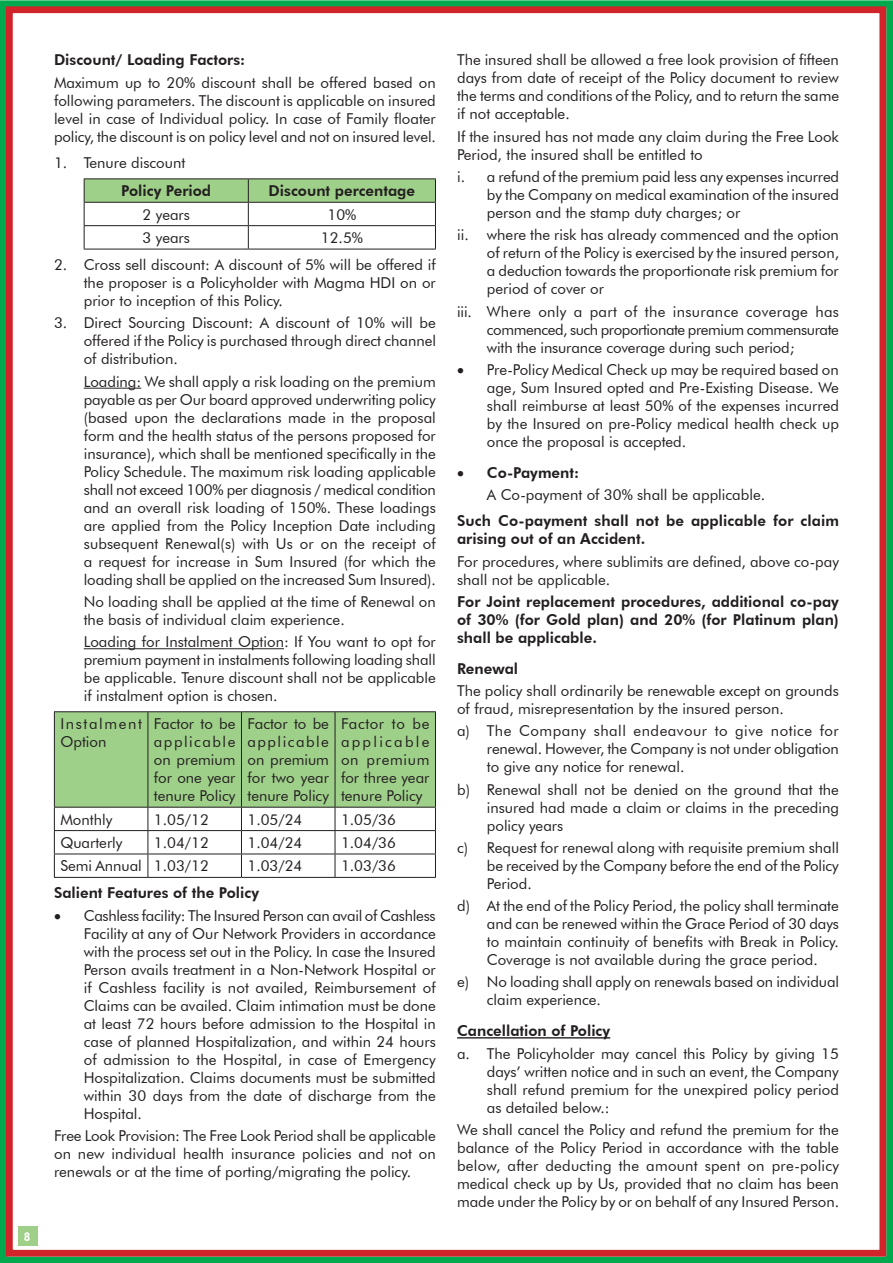
<style>
.page{position:relative;width:893px;height:1263px;background:#fff}
.page>*{position:absolute;margin:0;border:0;box-sizing:border-box;transform-origin:0 0}
.Body_Single{font:15px/18px "Futura BT";color:#231f20;text-align:justify}
.List{font:15px/18px "Futura BT";color:#231f20;text-align:justify}
.List-2{font:800 15px/18px "Futura BT";color:#231f20}
.Default_Text{font:15px/18px "Futura BT";color:#231f20}
.Body_Single-2{font:800 15px "Futura BT";color:#231f20}
.Body_Single-3{font:15px/18px "Futura BT";letter-spacing:.105em;color:#231f20}
.t1{font:800 12px "Futura BT";color:#fff;scale:.9 1}
</style>
<div class="page">
<div style="left:0;top:0;width:893px;height:1263px;border:7px solid #00a84e"></div>
<div style="left:6px;top:6px;width:880px;height:1250px;border:7px solid #d1232a"></div>
<div style="left:18px;top:1226px;width:20px;height:20px;background:#9fd08a"></div>
<hr style="left:84px;top:388px;width:57px;height:1px;background:#231f20">
<hr style="left:84px;top:648px;width:200px;height:1px;background:#231f20">
<hr style="left:84px;top:178px;width:164px;height:1px;background:#231f20">
<hr style="left:248px;top:178px;width:188px;height:1px;background:#231f20">
<svg style="left:84px;top:179px;width:352px;height:70px"></svg>
<hr style="left:84px;top:249px;width:164px;height:1px;background:#231f20">
<hr style="left:248px;top:249px;width:188px;height:1px;background:#231f20">
<hr style="left:54px;top:711px;width:94px;height:1px;background:#231f20">
<hr style="left:148px;top:711px;width:93px;height:1px;background:#231f20">
<hr style="left:241px;top:711px;width:94px;height:1px;background:#231f20">
<hr style="left:335px;top:711px;width:101px;height:1px;background:#231f20">
<svg style="left:54px;top:712px;width:382px;height:165px"></svg>
<hr style="left:54px;top:877px;width:94px;height:1px;background:#231f20">
<hr style="left:148px;top:877px;width:93px;height:1px;background:#231f20">
<hr style="left:241px;top:877px;width:94px;height:1px;background:#231f20">
<hr style="left:335px;top:877px;width:101px;height:1px;background:#231f20">
<hr style="left:457px;top:1037px;width:153px;height:1px;background:#231f20">
<p class="t1" style="left:24px;top:1229px;width:9px">8</p>
<p class="Body_Single-2" style="left:54px;top:51px;width:193px">Discount/ Loading Factors:</p>
<p class="Body_Single" style="left:54px;top:73px;width:383px">Maximum up to 20% discount shall be offered based on following parameters. The discount is applicable on insured level in case of Individual policy. In case of Family floater policy, the discount is on policy level and not on insured level.</p>
<p class="Body_Single" style="left:54px;top:154px;width:133px">1. Tenure discount</p>
<p class="Body_Single-2" style="left:121px;top:182px;width:91px">Policy Period</p>
<p class="Body_Single-2" style="left:269px;top:182px;width:148px">Discount percentage</p>
<p class="Body_Single" style="left:142px;top:205px;width:49px">2 years</p>
<p class="Body_Single" style="left:327px;top:205px;width:30px">10%</p>
<p class="Body_Single" style="left:142px;top:229px;width:49px">3 years</p>
<p class="Body_Single" style="left:321px;top:229px;width:44px">12.5%</p>
<p class="Body_Single" style="left:84px;top:255px;width:354px;text-indent:-30px">2. Cross sell discount: A discount of 5% will be offered if the proposer is a Policyholder with Magma HDI on or prior to inception of this Policy.</p>
<p class="Body_Single" style="left:84px;top:314px;width:354px;text-indent:-30px">3. Direct Sourcing Discount: A discount of 10% will be offered if the Policy is purchased through direct channel of distribution.</p>
<p class="Body_Single" style="left:84px;top:372px;width:354px">Loading: We shall apply a risk loading on the premium payable as per Our board approved underwriting policy (based upon the declarations made in the proposal form and the health status of the persons proposed for insurance), which shall be mentioned specifically in the Policy Schedule. The maximum risk loading applicable shall not exceed 100% per diagnosis / medical condition and an overall risk loading of 150%. These loadings are applied from the Policy Inception Date including subsequent Renewal(s) with Us or on the receipt of a request for increase in Sum Insured (for which the loading shall be applied on the increased Sum Insured).</p>
<p class="Body_Single" style="left:84px;top:592px;width:354px">No loading shall be applied at the time of Renewal on the basis of individual claim experience.</p>
<p class="Body_Single" style="left:84px;top:633px;width:354px">Loading for Instalment Option: If You want to opt for premium payment in instalments following loading shall be applicable. Tenure discount shall not be applicable if instalment option is chosen.</p>
<p class="Body_Single-3" style="left:60px;top:715px;width:83px">Instalment<br>Option</p>
<p class="Body_Single" style="left:154px;top:715px;width:83px">Factor to be applicable on premium for one year tenure Policy</p>
<p class="Body_Single" style="left:247px;top:715px;width:83px">Factor to be applicable on premium for two year tenure Policy</p>
<p class="Body_Single" style="left:341px;top:715px;width:90px">Factor to be applicable on premium for three year tenure Policy</p>
<p class="Body_Single" style="left:60px;top:810px;width:53px">Monthly</p>
<p class="Body_Single" style="left:154px;top:810px;width:56px">1.05/12</p>
<p class="Body_Single" style="left:247px;top:810px;width:56px">1.05/24</p>
<p class="Body_Single" style="left:341px;top:810px;width:56px">1.05/36</p>
<p class="Body_Single" style="left:60px;top:833px;width:64px">Quarterly</p>
<p class="Body_Single" style="left:154px;top:833px;width:56px">1.04/12</p>
<p class="Body_Single" style="left:247px;top:833px;width:56px">1.04/24</p>
<p class="Body_Single" style="left:341px;top:833px;width:56px">1.04/36</p>
<p class="Body_Single" style="left:60px;top:857px;width:83px">Semi Annual</p>
<p class="Body_Single" style="left:154px;top:857px;width:56px">1.03/12</p>
<p class="Body_Single" style="left:247px;top:857px;width:56px">1.03/24</p>
<p class="Body_Single" style="left:341px;top:857px;width:56px">1.03/36</p>
<p class="List-2" style="left:54px;top:884px;width:207px">Salient Features of the Policy</p>
<p class="List" style="left:84px;top:906px;width:354px;text-indent:-30px">• Cashless facility: The Insured Person can avail of Cashless Facility at any of Our Network Providers in accordance with the process set out in the Policy. In case the Insured Person avails treatment in a Non-Network Hospital or if Cashless facility is not availed, Reimbursement of Claims can be availed. Claim intimation must be done at least 72 hours before admission to the Hospital in case of planned Hospitalization, and within 24 hours of admission to the Hospital, in case of Emergency Hospitalization. Claims documents must be submitted within 30 days from the date of discharge from the Hospital.</p>
<p class="Body_Single" style="left:54px;top:1126px;width:383px">Free Look Provision: The Free Look Period shall be applicable on new individual health insurance policies and not on renewals or at the time of porting/migrating the policy.</p>
<p class="Body_Single" style="left:457px;top:51px;width:383px">The insured shall be allowed a free look provision of fifteen days from date of receipt of the Policy document to review the terms and conditions of the Policy, and to return the same if not acceptable.</p>
<p class="Body_Single" style="left:457px;top:127px;width:383px">If the insured has not made any claim during the Free Look<br>Period, the insured shall be entitled to</p>
<p class="Body_Single" style="left:487px;top:167px;width:354px;text-indent:-30px">i. a refund of the premium paid less any expenses incurred by the Company on medical examination of the insured person and the stamp duty charges; or</p>
<p class="Body_Single" style="left:487px;top:226px;width:354px;text-indent:-30px">ii. where the risk has already commenced and the option of return of the Policy is exercised by the insured person, a deduction towards the proportionate risk premium for period of cover or</p>
<p class="Body_Single" style="left:487px;top:302px;width:354px;text-indent:-30px">iii. Where only a part of the insurance coverage has commenced, such proportionate premium commensurate with the insurance coverage during such period;</p>
<p class="List" style="left:487px;top:360px;width:354px;text-indent:-30px">• Pre-Policy Medical Check up may be required based on age, Sum Insured opted and Pre-Existing Disease. We shall reimburse at least 50% of the expenses incurred by the Insured on pre-Policy medical health check up once the proposal is accepted.</p>
<p class="List-2" style="left:457px;top:463px;width:124px">• Co-Payment:</p>
<p class="List" style="left:487px;top:485px;width:280px">A Co-payment of 30% shall be applicable.</p>
<p class="List-2" style="left:457px;top:512px;width:383px">Such Co-payment shall not be applicable for claim arising out of an Accident.</p>
<p class="Body_Single" style="left:457px;top:552px;width:383px">For procedures, where sublimits are defined, above co-pay shall not be applicable.</p>
<p class="List-2" style="left:457px;top:592px;width:383px;text-align:justify">For Joint replacement procedures, additional co-pay of 30% (for Gold plan) and 20% (for Platinum plan) shall be applicable.</p>
<p class="List-2" style="left:457px;top:659px;width:62px">Renewal</p>
<p class="Default_Text" style="left:457px;top:681px;width:383px">The policy shall ordinarily be renewable except on grounds of fraud, misrepresentation by the insured person.</p>
<p class="Body_Single" style="left:487px;top:722px;width:353px;text-indent:-30px">a) The Company shall endeavour to give notice for renewal. However, the Company is not under obligation to give any notice for renewal.</p>
<p class="Body_Single" style="left:487px;top:780px;width:354px;text-indent:-30px">b) Renewal shall not be denied on the ground that the insured had made a claim or claims in the preceding policy years</p>
<p class="Body_Single" style="left:487px;top:838px;width:354px;text-indent:-30px">c) Request for renewal along with requisite premium shall be received by the Company before the end of the Policy Period.</p>
<p class="Body_Single" style="left:487px;top:897px;width:354px;text-indent:-30px">d) At the end of the Policy Period, the policy shall terminate and can be renewed within the Grace Period of 30 days to maintain continuity of benefits with Break in Policy.<br>Coverage is not available during the grace period.</p>
<p class="Body_Single" style="left:487px;top:973px;width:354px;text-indent:-30px">e) No loading shall apply on renewals based on individual claim experience.</p>
<p class="Body_Single-2" style="left:457px;top:1022px;width:155px">Cancellation of Policy</p>
<p class="Body_Single" style="left:487px;top:1044px;width:354px;text-indent:-30px">a. The Policyholder may cancel this Policy by giving 15 days’ written notice and in such an event, the Company shall refund premium for the unexpired policy period as detailed below.:</p>
<p class="Body_Single" style="left:457px;top:1120px;width:383px">We shall cancel the Policy and refund the premium for the balance of the Policy Period in accordance with the table below, after deducting the amount spent on pre-policy medical check up by Us, provided that no claim has been made under the Policy by or on behalf of any Insured Person.</p>
</div>
